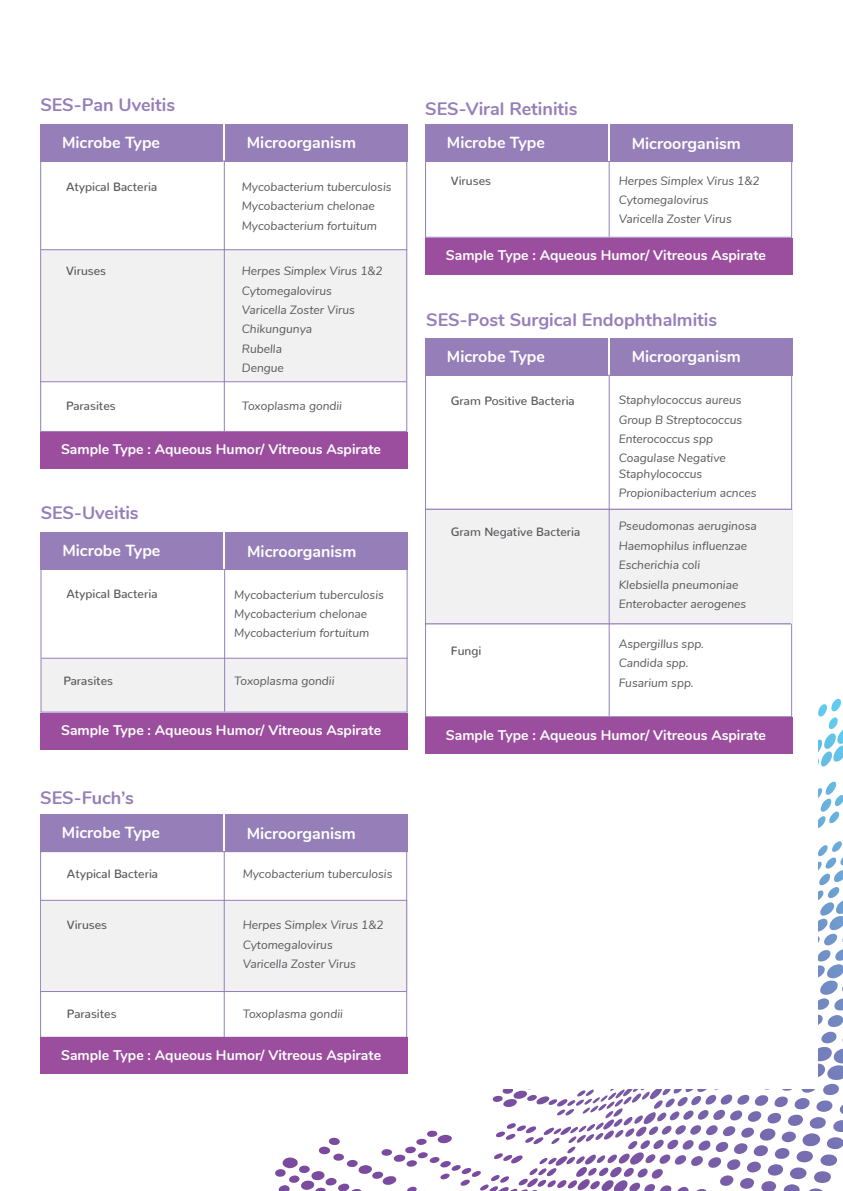
<style>
.page{position:relative;width:843px;height:1191px;background:#fff}
.page>*{position:absolute;margin:0;border:0;box-sizing:border-box;transform-origin:0 0}
.t1{font:700 18px "Nunito";color:#967eb8}
.t2{font:700 16px "Nunito";color:#fff}
.t3{font:700 14px "Nunito";color:#fff}
.t4{font:italic 12px/19.4px "Nunito";color:#58595b}
.t5{font:500 12px "Nunito";color:#58595b}
</style>
<div class="page">
<svg style="left:275px;top:698px;width:568px;height:493px"></svg>
<div style="left:18px;top:58px;width:799px;height:1031px;background:#fff"></div>
<div style="left:425px;top:338px;width:182px;height:38px;background:#967eb8"></div>
<div style="left:609px;top:338px;width:183px;height:38px;background:#967eb8"></div>
<div style="left:426px;top:509px;width:365px;height:115px;background:#f1f1f2"></div>
<hr style="left:426px;top:509px;width:366px;height:1px;background:#967eb8">
<hr style="left:425px;top:623px;width:366px;height:1px;background:#967eb8">
<hr style="left:608px;top:375px;width:1px;height:341px;background:#967eb8">
<div style="left:41px;top:250px;width:365px;height:132px;background:#f1f1f2"></div>
<div style="left:40px;top:124px;width:183px;height:37px;background:#967eb8"></div>
<div style="left:40px;top:160px;width:367px;height:272px;border:1px solid #967eb8"></div>
<div style="left:225px;top:124px;width:182px;height:37px;background:#967eb8"></div>
<hr style="left:224px;top:161px;width:1px;height:270px;background:#967eb8">
<hr style="left:41px;top:249px;width:366px;height:1px;background:#967eb8">
<hr style="left:40px;top:381px;width:366px;height:1px;background:#967eb8">
<div style="left:41px;top:658px;width:365px;height:54px;background:#f1f1f2"></div>
<div style="left:40px;top:532px;width:183px;height:38px;background:#967eb8"></div>
<div style="left:40px;top:569px;width:367px;height:144px;border:1px solid #967eb8"></div>
<div style="left:225px;top:532px;width:183px;height:38px;background:#967eb8"></div>
<hr style="left:224px;top:569px;width:1px;height:143px;background:#967eb8">
<hr style="left:41px;top:658px;width:366px;height:1px;background:#967eb8">
<div style="left:40px;top:814px;width:183px;height:38px;background:#967eb8"></div>
<div style="left:225px;top:814px;width:182px;height:38px;background:#967eb8"></div>
<div style="left:42px;top:900px;width:365px;height:91px;background:#f1f1f2"></div>
<hr style="left:40px;top:991px;width:366px;height:1px;background:#967eb8">
<hr style="left:41px;top:900px;width:366px;height:1px;background:#967eb8">
<hr style="left:224px;top:852px;width:1px;height:187px;background:#967eb8">
<div style="left:40px;top:851px;width:367px;height:187px;border:1px solid #967eb8"></div>
<div style="left:425px;top:124px;width:182px;height:38px;background:#967eb8"></div>
<div style="left:425px;top:161px;width:367px;height:77px;border:1px solid #967eb8"></div>
<div style="left:609px;top:124px;width:183px;height:38px;background:#967eb8"></div>
<hr style="left:608px;top:161px;width:1px;height:76px;background:#967eb8">
<div style="left:40px;top:432px;width:367px;height:36px;background:#9b4d9e"></div>
<div style="left:425px;top:238px;width:367px;height:36px;background:#9b4d9e"></div>
<div style="left:425px;top:717px;width:367px;height:37px;background:#9b4d9e"></div>
<div style="left:40px;top:713px;width:367px;height:36px;background:#9b4d9e"></div>
<div style="left:40px;top:1037px;width:367px;height:37px;background:#9b4d9e"></div>
<h1 class="t1" style="left:40px;top:92px;width:136px">SES-Pan Uveitis</h1>
<h2 class="t2" style="left:62px;top:130px;width:100px">Microbe Type</h2>
<h2 class="t2" style="left:247px;top:131px;width:111px">Microorganism</h2>
<p class="t5" style="left:66px;top:176px;width:93px">Atypical Bacteria</p>
<p class="t4" style="left:242px;top:176px;width:151px">Mycobacterium tuberculosis<br>Mycobacterium chelonae<br>Mycobacterium fortuitum</p>
<p class="t5" style="left:66px;top:260px;width:42px">Viruses</p>
<p class="t4" style="left:242px;top:261px;width:142px">Herpes Simplex Virus 1&amp;2<br>Cytomegalovirus<br>Varicella Zoster Virus<br>Chikungunya<br>Rubella<br>Dengue</p>
<p class="t5" style="left:66px;top:395px;width:51px">Parasites</p>
<p class="t4" style="left:242px;top:395px;width:102px">Toxoplasma gondii</p>
<p class="t3" style="left:61px;top:439px;width:321px">Sample Type : Aqueous Humor/ Vitreous Aspirate</p>
<h1 class="t1" style="left:41px;top:499px;width:99px">SES-Uveitis</h1>
<h2 class="t2" style="left:62px;top:539px;width:100px">Microbe Type</h2>
<h2 class="t2" style="left:247px;top:539px;width:111px">Microorganism</h2>
<p class="t5" style="left:66px;top:584px;width:93px">Atypical Bacteria</p>
<p class="t4" style="left:234px;top:584px;width:151px">Mycobacterium tuberculosis<br>Mycobacterium chelonae<br>Mycobacterium fortuitum</p>
<p class="t5" style="left:63px;top:670px;width:51px">Parasites</p>
<p class="t4" style="left:234px;top:671px;width:102px">Toxoplasma gondii</p>
<p class="t3" style="left:61px;top:720px;width:321px">Sample Type : Aqueous Humor/ Vitreous Aspirate</p>
<h1 class="t1" style="left:40px;top:784px;width:95px">SES-Fuch’s</h1>
<h2 class="t2" style="left:62px;top:821px;width:100px">Microbe Type</h2>
<h2 class="t2" style="left:247px;top:821px;width:111px">Microorganism</h2>
<p class="t5" style="left:67px;top:863px;width:93px">Atypical Bacteria</p>
<p class="t4" style="left:243px;top:863px;width:151px">Mycobacterium tuberculosis</p>
<p class="t5" style="left:67px;top:914px;width:42px">Viruses</p>
<p class="t4" style="left:243px;top:915px;width:142px">Herpes Simplex Virus 1&amp;2<br>Cytomegalovirus<br>Varicella Zoster Virus</p>
<p class="t5" style="left:67px;top:1004px;width:51px">Parasites</p>
<p class="t4" style="left:243px;top:1004px;width:102px">Toxoplasma gondii</p>
<p class="t3" style="left:61px;top:1045px;width:321px">Sample Type : Aqueous Humor/ Vitreous Aspirate</p>
<h1 class="t1" style="left:425px;top:95px;width:154px">SES-Viral Retinitis</h1>
<h2 class="t2" style="left:447px;top:131px;width:100px">Microbe Type</h2>
<h2 class="t2" style="left:631px;top:131px;width:111px">Microorganism</h2>
<p class="t5" style="left:451px;top:170px;width:42px">Viruses</p>
<p class="t4" style="left:618px;top:170px;width:142px">Herpes Simplex Virus 1&amp;2<br>Cytomegalovirus<br>Varicella Zoster Virus</p>
<p class="t3" style="left:446px;top:245px;width:321px">Sample Type : Aqueous Humor/ Vitreous Aspirate</p>
<h1 class="t1" style="left:426px;top:306px;width:292px">SES-Post Surgical Endophthalmitis</h1>
<h2 class="t2" style="left:447px;top:345px;width:100px">Microbe Type</h2>
<h2 class="t2" style="left:631px;top:345px;width:111px">Microorganism</h2>
<p class="t5" style="left:451px;top:390px;width:125px">Gram Positive Bacteria</p>
<p class="t4" style="left:618px;top:390px;width:125px">Staphylococcus aureus<br>Group B Streptococcus<br>Enterococcus spp<br>Coagulase Negative</p>
<p class="t4" style="left:618px;top:463px;width:139px">Staphylococcus<br>Propionibacterium acnces</p>
<p class="t4" style="left:618px;top:516px;width:139px">Pseudomonas aeruginosa<br>Haemophilus influenzae<br>Escherichia coli<br>Klebsiella pneumoniae<br>Enterobacter aerogenes</p>
<p class="t4" style="left:618px;top:633px;width:87px">Aspergillus spp.<br>Candida spp.<br>Fusarium spp.</p>
<p class="t5" style="left:451px;top:521px;width:131px">Gram Negative Bacteria</p>
<p class="t5" style="left:451px;top:640px;width:32px">Fungi</p>
<p class="t3" style="left:446px;top:724px;width:321px">Sample Type : Aqueous Humor/ Vitreous Aspirate</p>
</div>
